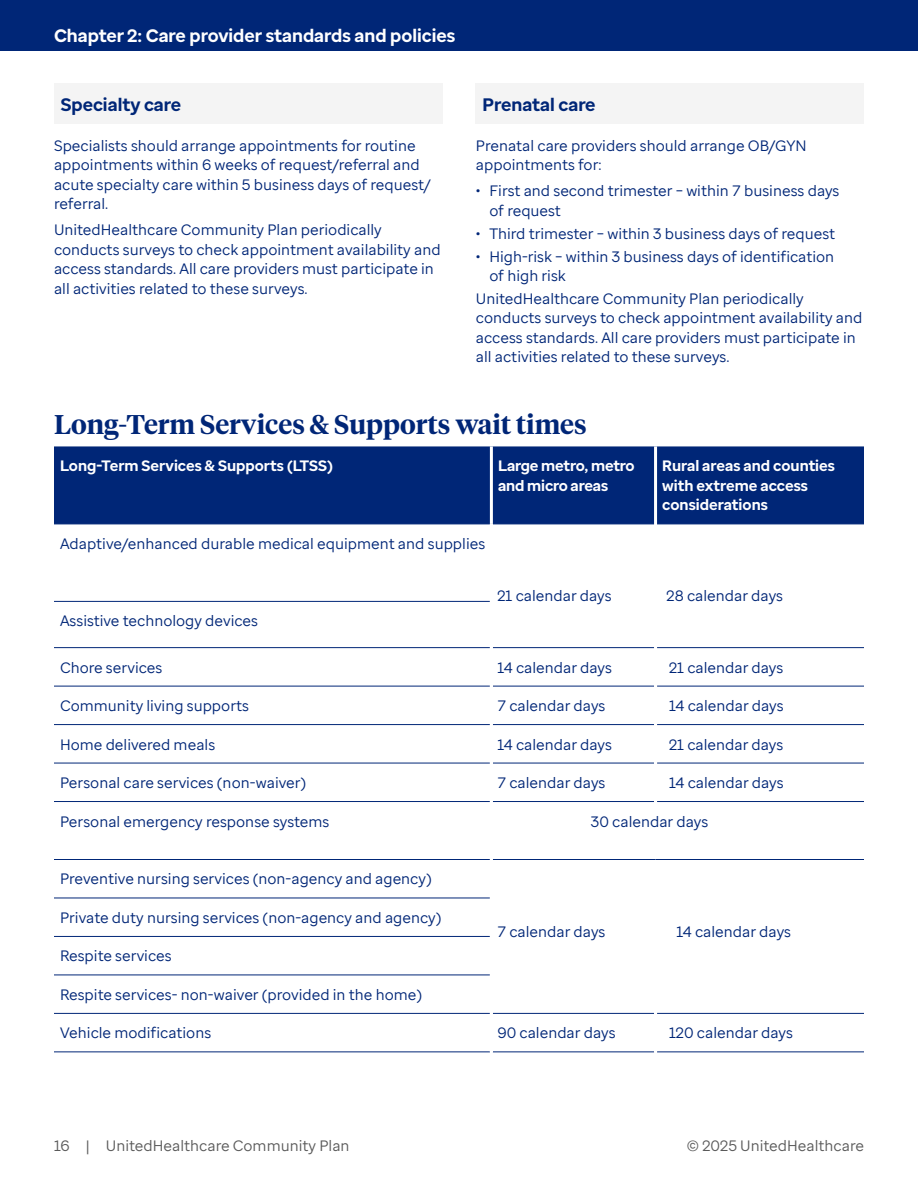
<style>
.page{position:relative;width:918px;height:1188px;background:#fff}
.page>*{position:absolute;margin:0;border:0;box-sizing:border-box;transform-origin:0 0}
.H4{font:600 27px "UHC Serif Headline";color:#002677}
.t1{font:700 18px "Enterprise Sans";color:#fff}
.H5_Sans_Gray_Shading{font:700 18px "Enterprise Sans";color:#002677}
.Body{font:15px/19.5px "Enterprise Sans";color:#002677}
.t2{font:700 15px/19.5px "Enterprise Sans";color:#fff}
.t3{font:15px "Enterprise Sans";color:#5a5a5a}
</style>
<div class="page">
<div style="left:0;top:0;width:918px;height:51px;background:#002677"></div>
<div style="left:54px;top:83px;width:388px;height:41px;background:#f4f4f4"></div>
<div style="left:476px;top:83px;width:388px;height:41px;background:#f4f4f4"></div>
<div style="left:54px;top:446px;width:810px;height:78px;background:#002677"></div>
<hr style="left:54px;top:524px;width:436px;height:1px;background:#002677">
<hr style="left:493px;top:524px;width:161px;height:1px;background:#002677">
<hr style="left:657px;top:524px;width:207px;height:1px;background:#002677">
<hr style="left:54px;top:601px;width:436px;height:1px;background:#002677">
<hr style="left:54px;top:647px;width:436px;height:1px;background:#002677">
<hr style="left:493px;top:647px;width:161px;height:1px;background:#002677">
<hr style="left:657px;top:647px;width:207px;height:1px;background:#002677">
<hr style="left:54px;top:686px;width:436px;height:1px;background:#002677">
<hr style="left:493px;top:686px;width:161px;height:1px;background:#002677">
<hr style="left:54px;top:724px;width:436px;height:1px;background:#002677">
<hr style="left:493px;top:724px;width:161px;height:1px;background:#002677">
<hr style="left:54px;top:763px;width:436px;height:1px;background:#002677">
<hr style="left:493px;top:763px;width:161px;height:1px;background:#002677">
<hr style="left:54px;top:801px;width:436px;height:1px;background:#002677">
<hr style="left:493px;top:801px;width:161px;height:1px;background:#002677">
<hr style="left:54px;top:859px;width:436px;height:1px;background:#002677">
<hr style="left:493px;top:859px;width:163px;height:1px;background:#002677">
<hr style="left:656px;top:859px;width:208px;height:1px;background:#002677">
<hr style="left:54px;top:898px;width:436px;height:1px;background:#002677">
<hr style="left:54px;top:936px;width:436px;height:1px;background:#002677">
<hr style="left:54px;top:975px;width:436px;height:1px;background:#002677">
<hr style="left:54px;top:1013px;width:436px;height:1px;background:#002677">
<hr style="left:493px;top:1013px;width:161px;height:1px;background:#002677">
<hr style="left:54px;top:1052px;width:436px;height:1px;background:#002677">
<hr style="left:493px;top:1052px;width:161px;height:1px;background:#002677">
<hr style="left:657px;top:686px;width:207px;height:1px;background:#002677">
<hr style="left:657px;top:724px;width:207px;height:1px;background:#002677">
<hr style="left:657px;top:763px;width:207px;height:1px;background:#002677">
<hr style="left:657px;top:801px;width:207px;height:1px;background:#002677">
<hr style="left:657px;top:1013px;width:207px;height:1px;background:#002677">
<hr style="left:657px;top:1052px;width:207px;height:1px;background:#002677">
<hr style="left:490px;top:446px;width:3px;height:78px;background:#fff">
<hr style="left:654px;top:446px;width:3px;height:78px;background:#fff">
<p class="t1" style="left:54px;top:24px;width:403px">Chapter 2: Care provider standards and policies</p>
<p class="H5_Sans_Gray_Shading" style="left:61px;top:93px;width:122px">Specialty care</p>
<p class="Body" style="left:54px;top:135px;width:379px">Specialists should arrange appointments for routine appointments within 6 weeks of request/referral and acute specialty care within 5 business days of request/ referral.</p>
<p class="Body" style="left:54px;top:220px;width:388px">UnitedHealthcare Community Plan periodically conducts surveys to check appointment availability and access standards. All care providers must participate in all activities related to these surveys.</p>
<p class="H5_Sans_Gray_Shading" style="left:483px;top:93px;width:115px">Prenatal care</p>
<p class="Body" style="left:476px;top:135px;width:332px">Prenatal care providers should arrange OB/GYN appointments for:</p>
<p class="Body" style="left:489px;top:181px;width:352px;text-indent:-14px">• First and second trimester – within 7 business days of request</p>
<p class="Body" style="left:476px;top:223px;width:361px">• Third trimester – within 3 business days of request</p>
<p class="Body" style="left:489px;top:246px;width:346px;text-indent:-14px">• High-risk – within 3 business days of identification of high risk</p>
<p class="Body" style="left:476px;top:289px;width:388px">UnitedHealthcare Community Plan periodically conducts surveys to check appointment availability and access standards. All care providers must participate in all activities related to these surveys.</p>
<p class="H4" style="left:54px;top:406px;width:534px">Long-Term Services &amp; Supports wait times</p>
<p class="t2" style="left:60px;top:456px;width:274px">Long-Term Services &amp; Supports (LTSS)</p>
<p class="t2" style="left:498px;top:456px;width:138px">Large metro, metro and micro areas</p>
<p class="t2" style="left:662px;top:456px;width:174px">Rural areas and counties with extreme access considerations</p>
<p class="Body" style="left:60px;top:534px;width:427px">Adaptive/enhanced durable medical equipment and supplies</p>
<p class="Body" style="left:497px;top:586px;width:116px">21 calendar days</p>
<p class="Body" style="left:667px;top:586px;width:118px">28 calendar days</p>
<p class="Body" style="left:60px;top:611px;width:200px">Assistive technology devices</p>
<p class="Body" style="left:60px;top:657px;width:104px">Chore services</p>
<p class="Body" style="left:497px;top:657px;width:116px">14 calendar days</p>
<p class="Body" style="left:669px;top:657px;width:116px">21 calendar days</p>
<p class="Body" style="left:60px;top:696px;width:191px">Community living supports</p>
<p class="Body" style="left:497px;top:696px;width:110px">7 calendar days</p>
<p class="Body" style="left:669px;top:696px;width:116px">14 calendar days</p>
<p class="Body" style="left:60px;top:734px;width:157px">Home delivered meals</p>
<p class="Body" style="left:497px;top:734px;width:116px">14 calendar days</p>
<p class="Body" style="left:669px;top:734px;width:116px">21 calendar days</p>
<p class="Body" style="left:60px;top:773px;width:248px">Personal care services (non-waiver)</p>
<p class="Body" style="left:497px;top:773px;width:110px">7 calendar days</p>
<p class="Body" style="left:669px;top:773px;width:116px">14 calendar days</p>
<p class="Body" style="left:60px;top:811px;width:271px">Personal emergency response systems</p>
<p class="Body" style="left:591px;top:811px;width:119px">30 calendar days</p>
<p class="Body" style="left:60px;top:869px;width:373px">Preventive nursing services (non-agency and agency)</p>
<p class="Body" style="left:60px;top:908px;width:383px">Private duty nursing services (non-agency and agency)</p>
<p class="Body" style="left:60px;top:946px;width:113px">Respite services</p>
<p class="Body" style="left:60px;top:985px;width:364px">Respite services- non-waiver (provided in the home)</p>
<p class="Body" style="left:60px;top:1023px;width:153px">Vehicle modifications</p>
<p class="Body" style="left:497px;top:1023px;width:120px">90 calendar days</p>
<p class="Body" style="left:669px;top:1023px;width:125px">120 calendar days</p>
<p class="Body" style="left:497px;top:922px;width:110px">7 calendar days</p>
<p class="Body" style="left:676px;top:922px;width:116px">14 calendar days</p>
<p class="t3" style="left:54px;top:1136px;width:297px">16 | UnitedHealthcare Community Plan</p>
<p class="t3" style="left:687px;top:1136px;width:179px">© 2025 UnitedHealthcare</p>
</div>
